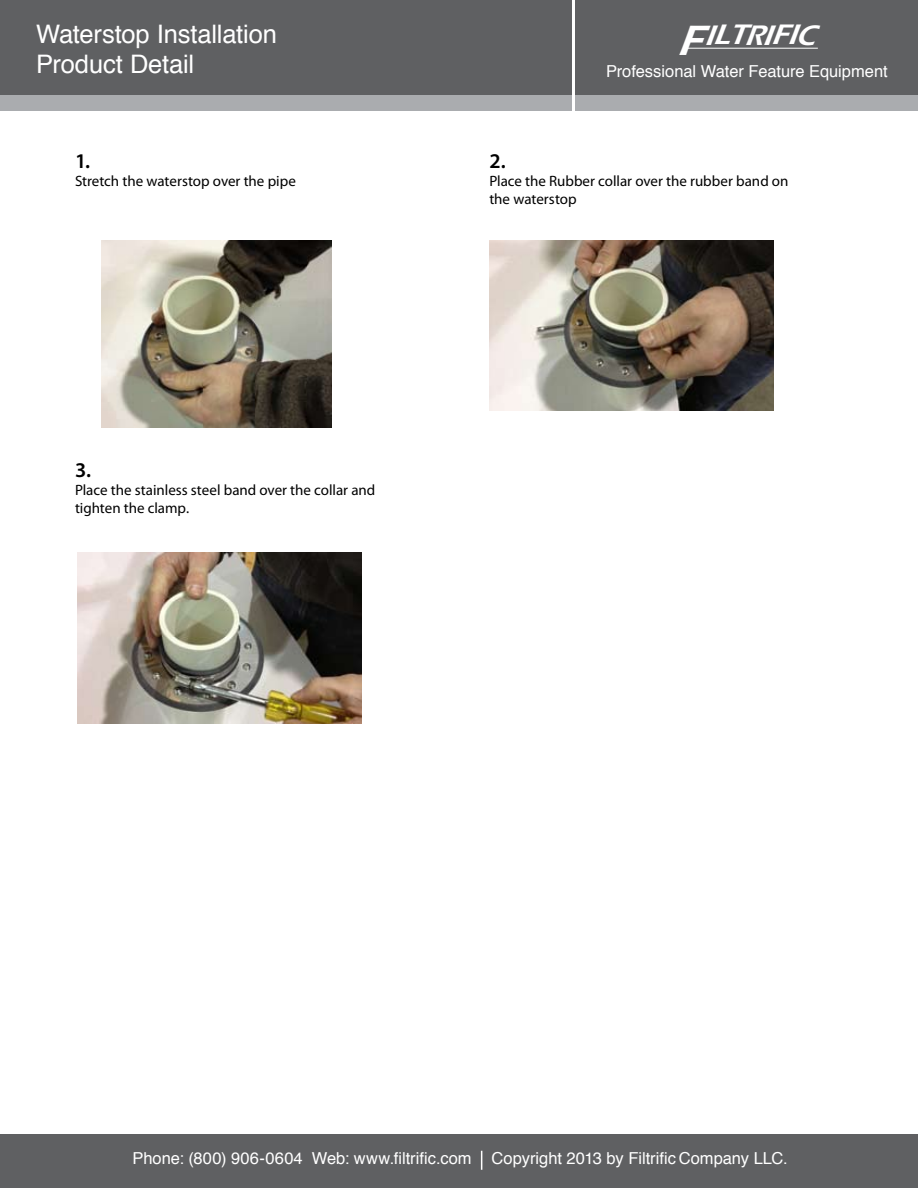
<style>
.page{position:relative;width:918px;height:1188px;background:#fff}
.page>*{position:absolute;margin:0;border:0;box-sizing:border-box;transform-origin:0 0}
.t1{font:italic 600 29.25px "Eras ITC";color:#fff}
.t2{font:25.5px/30px "Helvetica";letter-spacing:-.005em;color:#fff}
.t3{font:600 21px "Myriad Pro";color:#000}
.t4{font:16.5px "Helvetica";color:#fff}
.t5{font:15px/18px "Myriad Pro";color:#000}
.s1{font-size:43.95px}
</style>
<div class="page">
<img style="left:489px;top:240px;width:285px;height:171px">
<img style="left:77px;top:552px;width:285px;height:171px">
<img style="left:101px;top:240px;width:230px;height:188px">
<div style="left:0;top:74px;width:572px;height:37px;background:#aaacaf"></div>
<div style="left:0;top:0;width:572px;height:94px;background:#5f6062"></div>
<div style="left:0;top:1134px;width:918px;height:54px;background:#5f6062"></div>
<svg style="left:481px;top:1151px;width:1px;height:19px"></svg>
<div style="left:576px;top:74px;width:342px;height:37px;background:#aaacaf"></div>
<div style="left:576px;top:0;width:342px;height:94px;background:#5f6062"></div>
<hr style="left:687px;top:48px;width:131px;height:1px;background:#fff">
<h2 class="t2" style="left:36px;top:20px;width:242px">Waterstop Installation<br>Product Detail</h2>
<h3 class="t3" style="left:75px;top:147px;width:17px">1.</h3>
<p class="t5" style="left:75px;top:171px;width:222px">Stretch the waterstop over the pipe</p>
<h3 class="t3" style="left:75px;top:457px;width:17px">3.</h3>
<p class="t5" style="left:75px;top:481px;width:302px">Place the stainless steel band over the collar and tighten the clamp.</p>
<h1 class="t1" style="left:677px;top:18px;width:151px"><span class="s1">F</span>ILTRI C</h1>
<h1 class="t1" style="left:771px;top:18px;width:38px">FI</h1>
<p class="t4" style="left:606px;top:59px;width:283px">Professional Water Feature Equipment</p>
<h3 class="t3" style="left:489px;top:147px;width:18px">2.</h3>
<p class="t5" style="left:489px;top:171px;width:301px">Place the Rubber collar over the rubber band on the waterstop</p>
<p class="t4" style="left:133px;top:1145px;width:656px">Phone: (800) 906-0604 Web: www.filtrific.com Copyright 2013 by Filtrific Company LLC.</p>
</div>
